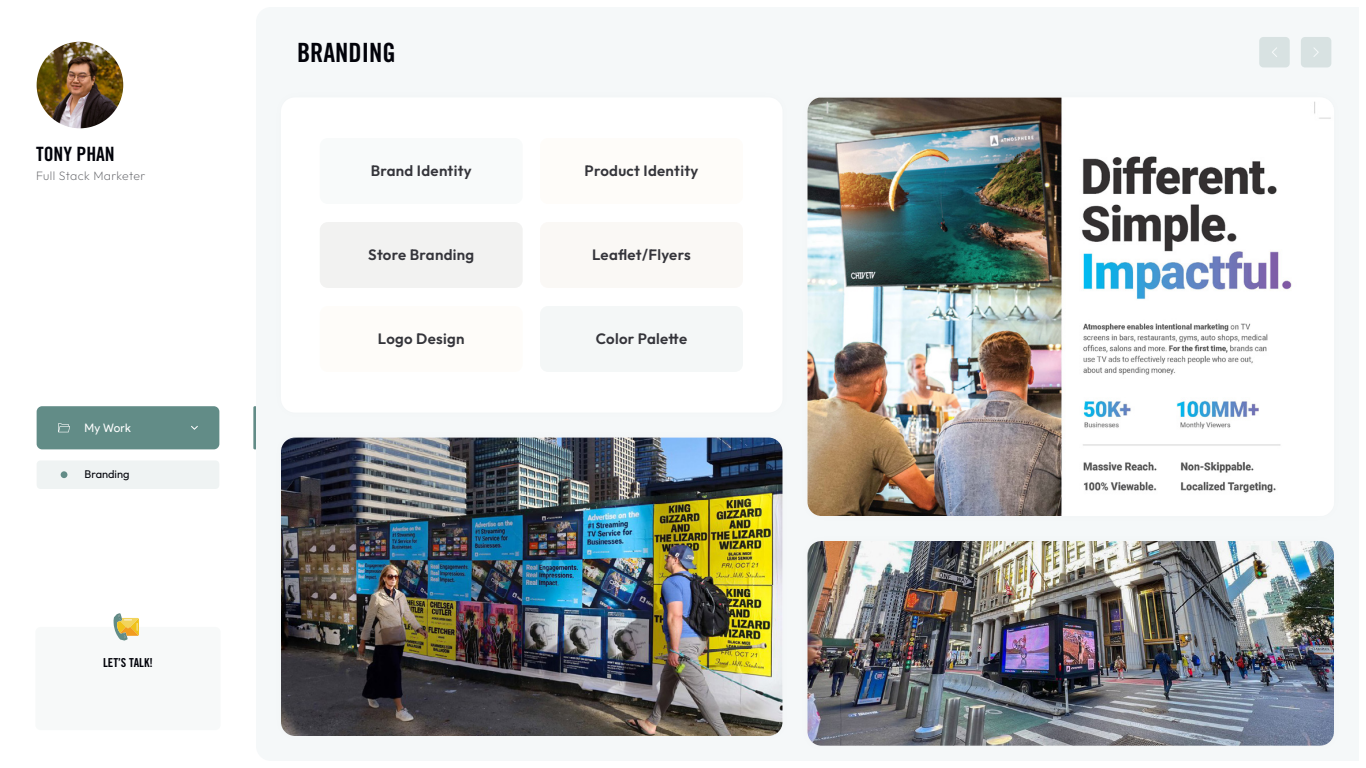
<style>
.page{position:relative;width:1366px;height:768px;background:#fff}
.page>*{position:absolute;margin:0;border:0;box-sizing:border-box;transform-origin:0 0}
.t1{font:26.5px "Trade Gothic LT Std Bd Cn 20";color:#02030a}
.t2{font:19.7px "Trade Gothic LT Std Bd Cn 20";color:#02030a}
.t3{font:600 15px "Outfit";letter-spacing:.02em;color:#35353b}
.t4{font:12.4px "Trade Gothic LT Std Bd Cn 20";color:#02030a}
.t5{font:200 12.2px "Outfit";letter-spacing:.03em;color:#67686c}
.t6{font:11.7px "Product Sans";letter-spacing:.02em;color:#fff}
.t7{font:11px "Outfit";color:#02030a}
</style>
<div class="page">
<img style="left:37px;top:42px;width:86px;height:86px;border-radius:43px">
<div style="left:37px;top:406px;width:182px;height:43px;background:#628c87;border-radius:6px"></div>
<svg style="left:253px;top:406px;width:3px;height:43px"></svg>
<svg style="left:58px;top:423px;width:12px;height:9px"></svg>
<svg style="left:191px;top:426px;width:7px;height:4px"></svg>
<div style="left:35px;top:627px;width:186px;height:103px;background:#f7f9f9;border-radius:5px"></div>
<svg style="left:114px;top:613px;width:25px;height:28px"></svg>
<div style="left:1259px;top:37px;width:31px;height:30px;background:#d8e2e2;border-radius:4px"></div>
<svg style="left:1272px;top:47px;width:5px;height:10px"></svg>
<div style="left:1301px;top:37px;width:30px;height:30px;background:#d8e2e2;border-radius:4px"></div>
<svg style="left:1313px;top:48px;width:6px;height:9px"></svg>
<div style="left:797px;top:86px;width:548px;height:441px;background:#f4f7f8"></div>
<img style="left:808px;top:98px;width:526px;height:418px">
<div style="left:270px;top:86px;width:523px;height:337px;background:#f5f8f9"></div>
<div style="left:281px;top:97px;width:501px;height:316px;background:#fff;border-radius:14px"></div>
<div style="left:270px;top:427px;width:523px;height:320px;background:#000;opacity:.02"></div>
<img style="left:281px;top:438px;width:501px;height:298px">
<div style="left:320px;top:138px;width:203px;height:66px;background:#f8fafa;border-radius:8px"></div>
<div style="left:320px;top:222px;width:203px;height:66px;background:#f2f2f1;border-radius:8px"></div>
<div style="left:320px;top:306px;width:203px;height:66px;background:#fefcf9;border-radius:8px"></div>
<div style="left:540px;top:138px;width:203px;height:66px;background:#fefcf9;border-radius:8px"></div>
<div style="left:540px;top:222px;width:203px;height:66px;background:#faf8f5;border-radius:8px"></div>
<div style="left:540px;top:306px;width:203px;height:66px;background:#f4f7f7;border-radius:8px"></div>
<div style="left:797px;top:530px;width:548px;height:226px;background:#f5f8f9"></div>
<img style="left:808px;top:541px;width:526px;height:205px">
<div style="left:37px;top:460px;width:182px;height:29px;background:#eff3f3;border-radius:4px"></div>
<div style="left:61px;top:471px;width:6px;height:7px;background:#628c87;border-radius:50%"></div>
<h2 class="t2" style="left:36px;top:142px;width:80px">TONY PHAN</h2>
<p class="t5" style="left:36px;top:169px;width:111px">Full Stack Marketer</p>
<p class="t6" style="left:85px;top:421px;width:48px">My Work</p>
<p class="t7" style="left:85px;top:468px;width:46px">Branding</p>
<p class="t4" style="left:103px;top:655px;width:51px">LET’S TALK!</p>
<h1 class="t1" style="left:297px;top:36px;width:100px">BRANDING</h1>
<p class="t3" style="left:371px;top:163px;width:103px">Brand Identity</p>
<p class="t3" style="left:585px;top:163px;width:115px">Product Identity</p>
<p class="t3" style="left:368px;top:247px;width:108px">Store Branding</p>
<p class="t3" style="left:592px;top:247px;width:100px">Leaflet/Flyers</p>
<p class="t3" style="left:378px;top:331px;width:88px">Logo Design</p>
<p class="t3" style="left:596px;top:331px;width:93px">Color Palette</p>
</div>
